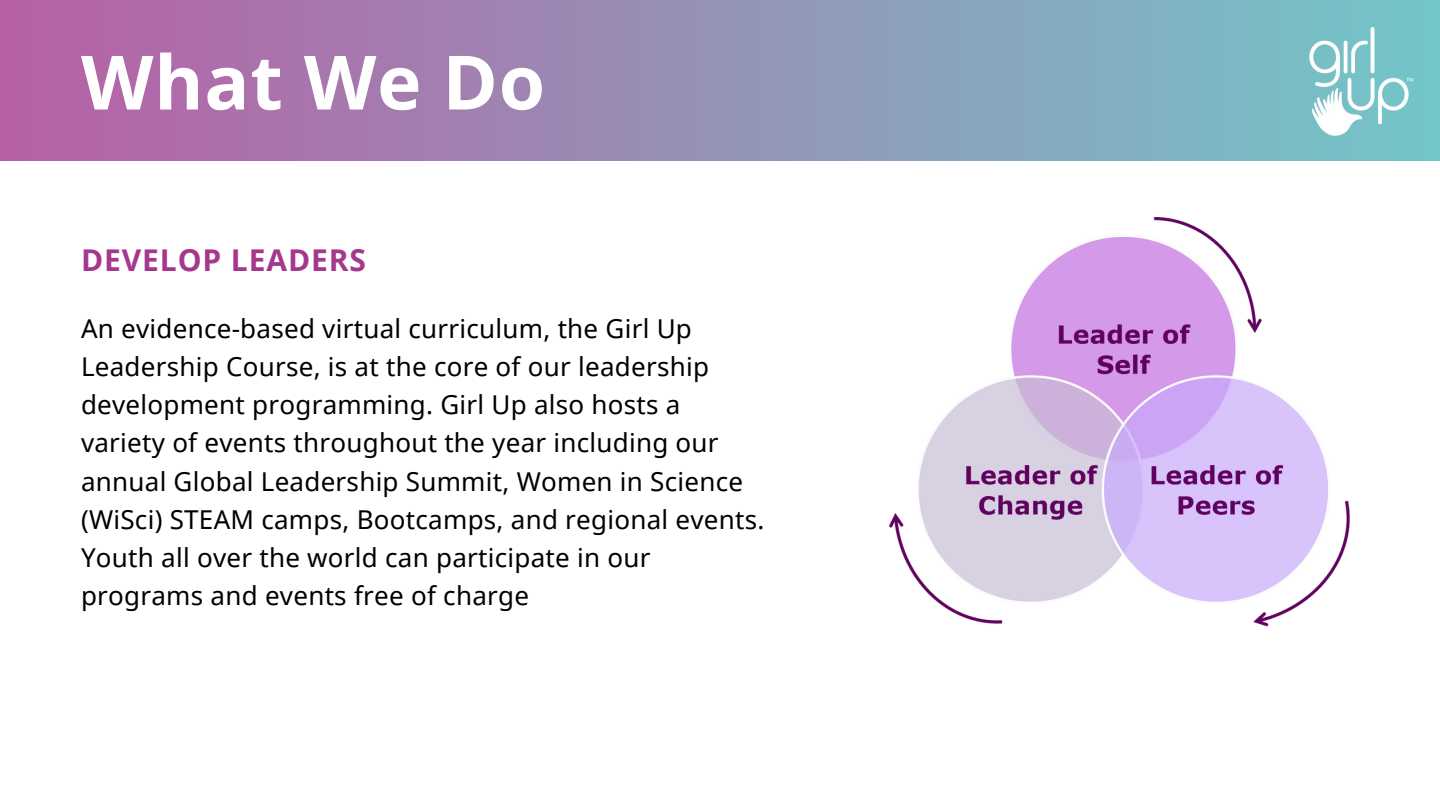
<style>
.page{position:relative;width:1440px;height:810px;background:#fff}
.page>*{position:absolute;margin:0;border:0;box-sizing:border-box;transform-origin:0 0}
.t1{font:700 75px "Noto Sans";letter-spacing:.01em;color:#fff}
.t2{font:700 30px "Noto Sans";letter-spacing:.03em;color:#a6378f}
.t3{font:26px/38.2px "Noto Sans";letter-spacing:.01em;color:#000}
</style>
<div class="page">
<svg style="left:0;top:0;width:1440px;height:160px"></svg>
<img style="left:1280px;top:0;width:158px;height:161px">
<img style="left:889px;top:217px;width:461px;height:410px">
<h1 class="t1" style="left:81px;top:29px;width:466px">What We Do</h1>
<p class="t2" style="left:81px;top:239px;width:287px">DEVELOP LEADERS</p>
<h2 class="t3" style="left:81px;top:308px;width:685px">An evidence-based virtual curriculum, the Girl Up Leadership Course, is at the core of our leadership development programming. Girl Up also hosts a variety of events throughout the year including our annual Global Leadership Summit, Women in Science (WiSci) STEAM camps, Bootcamps, and regional events.<br>Youth all over the world can participate in our programs and events free of charge</h2>
</div>
